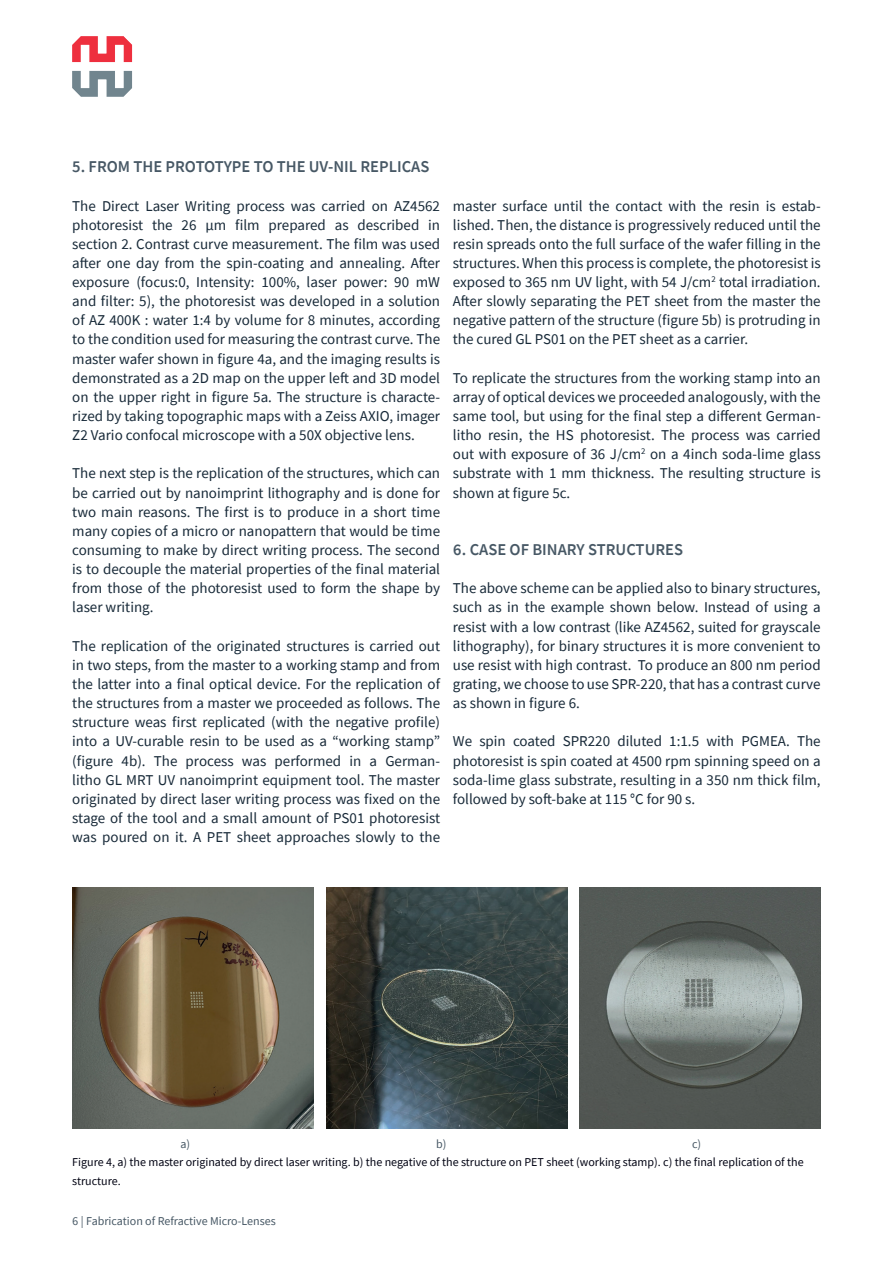
<style>
.page{position:relative;width:893px;height:1263px;background:#fff}
.page>*{position:absolute;margin:0;border:0;box-sizing:border-box;transform-origin:0 0}
.t1{font:600 16.5px "Source Sans Pro";color:#475865}
.t2{font:15px/19.2px "Source Sans Pro";color:#172938;text-align:justify}
.t3{font:12px/19.2px "Source Sans Pro";color:#000212}
.t4{font:12px "Source Sans Pro";color:#475865}
</style>
<div class="page">
<img style="left:72px;top:36px;width:61px;height:60px">
<img style="left:326px;top:888px;width:241px;height:241px">
<img style="left:72px;top:888px;width:241px;height:241px">
<img style="left:580px;top:888px;width:241px;height:240px">
<p class="t1" style="left:72px;top:156px;width:359px">5. FROM THE PROTOTYPE TO THE UV-NIL REPLICAS</p>
<p class="t2" style="left:72px;top:196px;width:369px">The Direct Laser Writing process was carried on AZ4562 photoresist the 26 μm film prepared as described in section 2. Contrast curve measurement. The film was used after one day from the spin-coating and annealing. After exposure (focus:0, Intensity: 100%, laser power: 90 mW and filter: 5), the photoresist was developed in a solution of AZ 400K : water 1:4 by volume for 8 minutes, according to the condition used for measuring the contrast curve. The master wafer shown in figure 4a, and the imaging results is demonstrated as a 2D map on the upper left and 3D model on the upper right in figure 5a. The structure is characte&shy;rized by taking topographic maps with a Zeiss AXIO, imager Z2 Vario confocal microscope with a 50X objective lens.</p>
<p class="t2" style="left:72px;top:464px;width:369px">The next step is the replication of the structures, which can be carried out by nanoimprint lithography and is done for two main reasons. The first is to produce in a short time many copies of a micro or nanopattern that would be time consuming to make by direct writing process. The second is to decouple the material properties of the final material from those of the photoresist used to form the shape by laser writing.</p>
<p class="t2" style="left:72px;top:636px;width:369px">The replication of the originated structures is carried out in two steps, from the master to a working stamp and from the latter into a final optical device. For the replication of the structures from a master we proceeded as follows. The structure weas first replicated (with the negative profile) into a UV-curable resin to be used as a “working stamp” (figure 4b). The process was performed in a German&shy;litho GL MRT UV nanoimprint equipment tool. The master originated by direct laser writing process was fixed on the stage of the tool and a small amount of PS01 photoresist was poured on it. A PET sheet approaches slowly to the</p>
<p class="t2" style="left:453px;top:196px;width:369px">master surface until the contact with the resin is estab&shy;lished. Then, the distance is progressively reduced until the resin spreads onto the full surface of the wafer filling in the structures. When this process is complete, the photoresist is exposed to 365 nm UV light, with 54 J/cm<sup>2</sup> total irradiation.<br>After slowly separating the PET sheet from the master the negative pattern of the structure (figure 5b) is protruding in the cured GL PS01 on the PET sheet as a carrier.</p>
<p class="t2" style="left:453px;top:368px;width:369px">To replicate the structures from the working stamp into an array of optical devices we proceeded analogously, with the same tool, but using for the final step a different German&shy;litho resin, the HS photoresist. The process was carried out with exposure of 36 J/cm<sup>2</sup> on a 4inch soda-lime glass substrate with 1 mm thickness. The resulting structure is shown at figure 5c.</p>
<p class="t1" style="left:453px;top:539px;width:232px">6. CASE OF BINARY STRUCTURES</p>
<p class="t2" style="left:453px;top:578px;width:369px">The above scheme can be applied also to binary structures, such as in the example shown below. Instead of using a resist with a low contrast (like AZ4562, suited for grayscale lithography), for binary structures it is more convenient to use resist with high contrast. To produce an 800 nm period grating, we choose to use SPR-220, that has a contrast curve as shown in figure 6.</p>
<p class="t2" style="left:453px;top:732px;width:369px">We spin coated SPR220 diluted 1:1.5 with PGMEA. The photoresist is spin coated at 4500 rpm spinning speed on a soda-lime glass substrate, resulting in a 350 nm thick film, followed by soft-bake at 115 °C for 90 s.</p>
<p class="t4" style="left:180px;top:1136px;width:11px">a)</p>
<p class="t4" style="left:436px;top:1136px;width:12px">b)</p>
<p class="t4" style="left:692px;top:1136px;width:11px">c)</p>
<p class="t3" style="left:72px;top:1152px;width:733px">Figure 4, a) the master originated by direct laser writing. b) the negative of the structure on PET sheet (working stamp). c) the final replication of the structure.</p>
<p class="t4" style="left:72px;top:1213px;width:205px">6 | Fabrication of Refractive Micro-Lenses</p>
</div>
